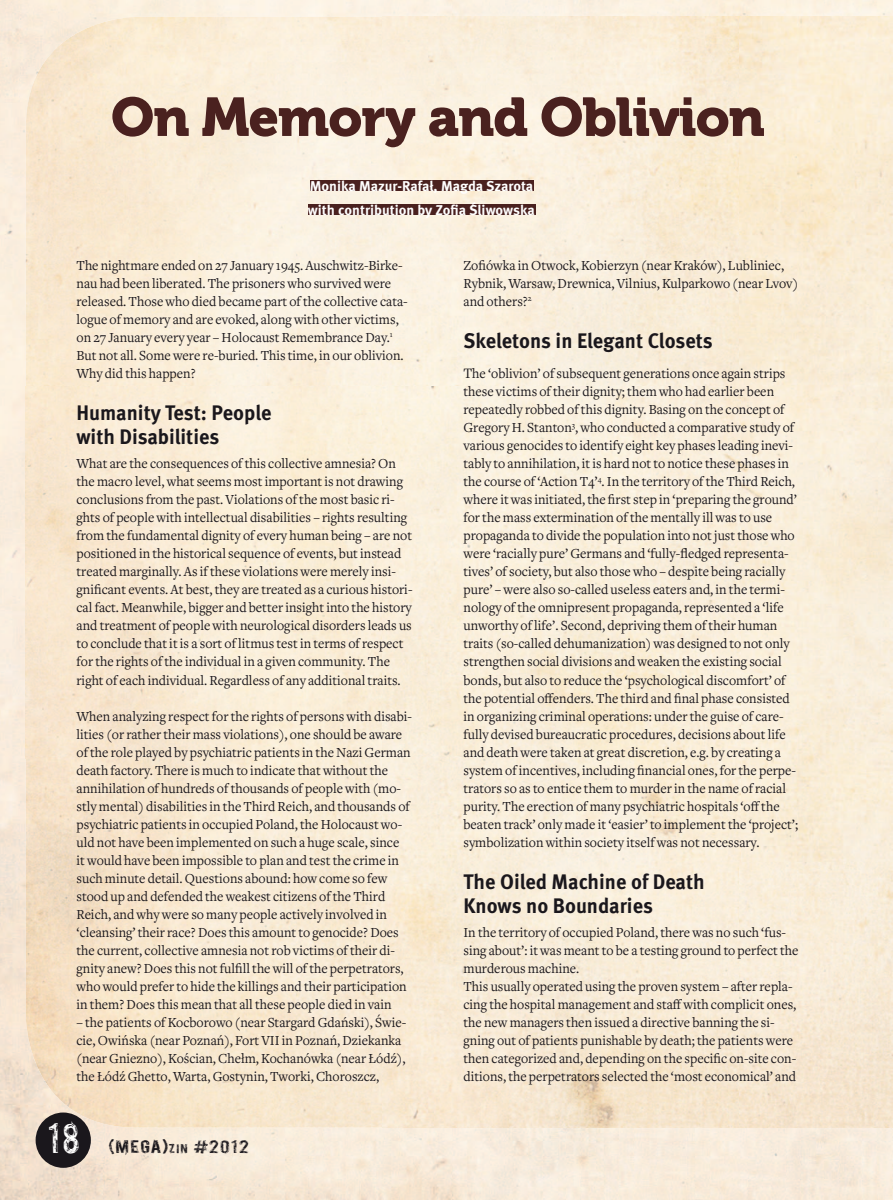
<style>
.page{position:relative;width:893px;height:1200px;background:#fff}
.page>*{position:absolute;margin:0;border:0;box-sizing:border-box;transform-origin:0 0}
.t1{font:54px "Museo 900";letter-spacing:-.02em;color:#4a211f}
.t2{font:36.75px "Palsu";color:#fff}
.t3{font:700 21px/24px "Meta Pro";color:#1a171c;scale:.96 1}
.t4{font:15.75px "Palsu";letter-spacing:.06em;color:#1a171c;scale:1.32 1}
.t5{font:14.4px/18px "Freight Text Pl";color:#1a171c;scale:.96 1}
.t6{font:700 14.1px/24.3px "Meta Pro";color:#fff}
.s1{font-size:10.95px}
.s2{font-size:15px}
</style>
<div class="page">
<img style="left:0;top:103px;width:51px;height:1096px">
<img style="left:51px;top:1127px;width:52px;height:72px">
<img style="left:26px;top:17px;width:867px;height:1110px">
<div style="left:36px;top:1112px;width:55px;height:55px;background:#1a171c;border-radius:50%"></div>
<div style="left:310px;top:180px;width:223px;height:11px;background:#4a211f"></div>
<div style="left:308px;top:204px;width:227px;height:11px;background:#4a211f"></div>
<h1 class="t1" style="left:111px;top:86px;width:655px">On Memory and Oblivion</h1>
<p class="t6" style="left:308px;top:174px;width:229px">Monika Mazur-Rafał, Magda Szarota with contribution by Zofia Śliwowska</p>
<p class="t5" style="left:77px;top:257px;width:347px">The nightmare ended on 27 January 1945. Auschwitz-Birke&shy;nau had been liberated. The prisoners who survived were released. Those who died became part of the collective cata&shy;logue of memory and are evoked, along with other victims, on 27 January every year – Holocaust Remembrance Day.<sup>1<br></sup>But not all. Some were re-buried. This time, in our oblivion.<br>Why did this happen?</p>
<h3 class="t3" style="left:77px;top:401px;width:205px">Humanity Test: People with Disabilities</h3>
<p class="t5" style="left:77px;top:455px;width:351px">What are the consequences of this collective amnesia? On the macro level, what seems most important is not drawing conclusions from the past. Violations of the most basic ri&shy;ghts of people with intellectual disabilities – rights resulting from the fundamental dignity of every human being – are not positioned in the historical sequence of events, but instead treated marginally. As if these violations were merely insi&shy;gnificant events. At best, they are treated as a curious histori&shy;cal fact. Meanwhile, bigger and better insight into the history and treatment of people with neurological disorders leads us to conclude that it is a sort of litmus test in terms of respect for the rights of the individual in a given community. The right of each individual. Regardless of any additional traits.</p>
<p class="t5" style="left:77px;top:707px;width:351px">When analyzing respect for the rights of persons with disabi&shy;lities (or rather their mass violations), one should be aware of the role played by psychiatric patients in the Nazi German death factory. There is much to indicate that without the annihilation of hundreds of thousands of people with (mo&shy;stly mental) disabilities in the Third Reich, and thousands of psychiatric patients in occupied Poland, the Holocaust wo&shy;uld not have been implemented on such a huge scale, since<br>it would have been impossible to plan and test the crime in such minute detail. Questions abound: how come so few stood up and defended the weakest citizens of the Third Reich, and why were so many people actively involved in ‘cleansing’ their race? Does this amount to genocide? Does the current, collective amnesia not rob victims of their di&shy;gnity anew? Does this not fulfill the will of the perpetrators, who would prefer to hide the killings and their participation in them? Does this mean that all these people died in vain</p>
<p class="t5" style="left:77px;top:1013px;width:345px">– the patients of Kocborowo (near Stargard Gdański), Świe&shy;cie, Owińska (near Poznań), Fort VII in Poznań, Dziekanka (near Gniezno), Kościan, Chełm, Kochanówka (near Łódź), the Łódź Ghetto, Warta, Gostynin, Tworki, Choroszcz,</p>
<h2 class="t2" style="left:48px;top:1113px;width:33px">18</h2>
<p class="t4" style="left:108px;top:1135px;width:108px">(MEGA)<span class="s1">ZIN</span> #2012</p>
<p class="t5" style="left:463px;top:257px;width:350px">Zofiówka in Otwock, Kobierzyn (near Kraków), Lubliniec,<br>Rybnik, Warsaw, Drewnica, Vilnius, Kulparkowo (near Lvov) and others?<sup>2</sup></p>
<h3 class="t3" style="left:463px;top:329px;width:261px">Skeletons in Elegant Closets</h3>
<p class="t5" style="left:463px;top:365px;width:350px"><span class="s2">T</span>he ‘oblivion’ of subsequent generations once again strips these victims of their dignity; them who had earlier been repeatedly robbed of this dignity. Basing on the concept of Gregory H. Stanton<sup>3</sup>, who conducted a comparative study of various genocides to identify eight key phases leading inevi&shy;tably to annihilation, it is hard not to notice these phases in the course of ‘Action T4’<sup>4</sup>. In the territory of the Third Reich, where it was initiated, the first step in ‘preparing the ground’ for the mass extermination of the mentally ill was to use propaganda to divide the population into not just those who were ‘racially pure’ Germans and ‘fully-fledged representa&shy;tives’ of society, but also those who – despite being racially pure’ – were also so-called useless eaters and, in the termi&shy;nology of the omnipresent propaganda, represented a ‘life unworthy of life’. Second, depriving them of their human traits (so-called dehumanization) was designed to not only strengthen social divisions and weaken the existing social bonds, but also to reduce the ‘psychological discomfort’ of the potential offenders. The third and final phase consisted in organizing criminal operations: under the guise of care&shy;fully devised bureaucratic procedures, decisions about life and death were taken at great discretion, e.g. by creating a system of incentives, including financial ones, for the perpe&shy;trators so as to entice them to murder in the name of racial purity. The erection of many psychiatric hospitals ‘off the beaten track’ only made it ‘easier’ to implement the ‘project’; symbolization within society itself was not necessary.</p>
<h3 class="t3" style="left:463px;top:869px;width:253px">The Oiled Machine of Death<br>Knows no Boundaries</h3>
<p class="t5" style="left:463px;top:923px;width:350px">In the territory of occupied Poland, there was no such ‘fus&shy;sing about’: it was meant to be a testing ground to perfect the murderous machine.<br>This usually operated using the proven system – after repla&shy;cing the hospital management and staff with complicit ones, the new managers then issued a directive banning the si&shy;gning out of patients punishable by death; the patients were then categorized and, depending on the specific on-site con&shy;ditions, the perpetrators selected the ‘most economical’ and</p>
</div>
